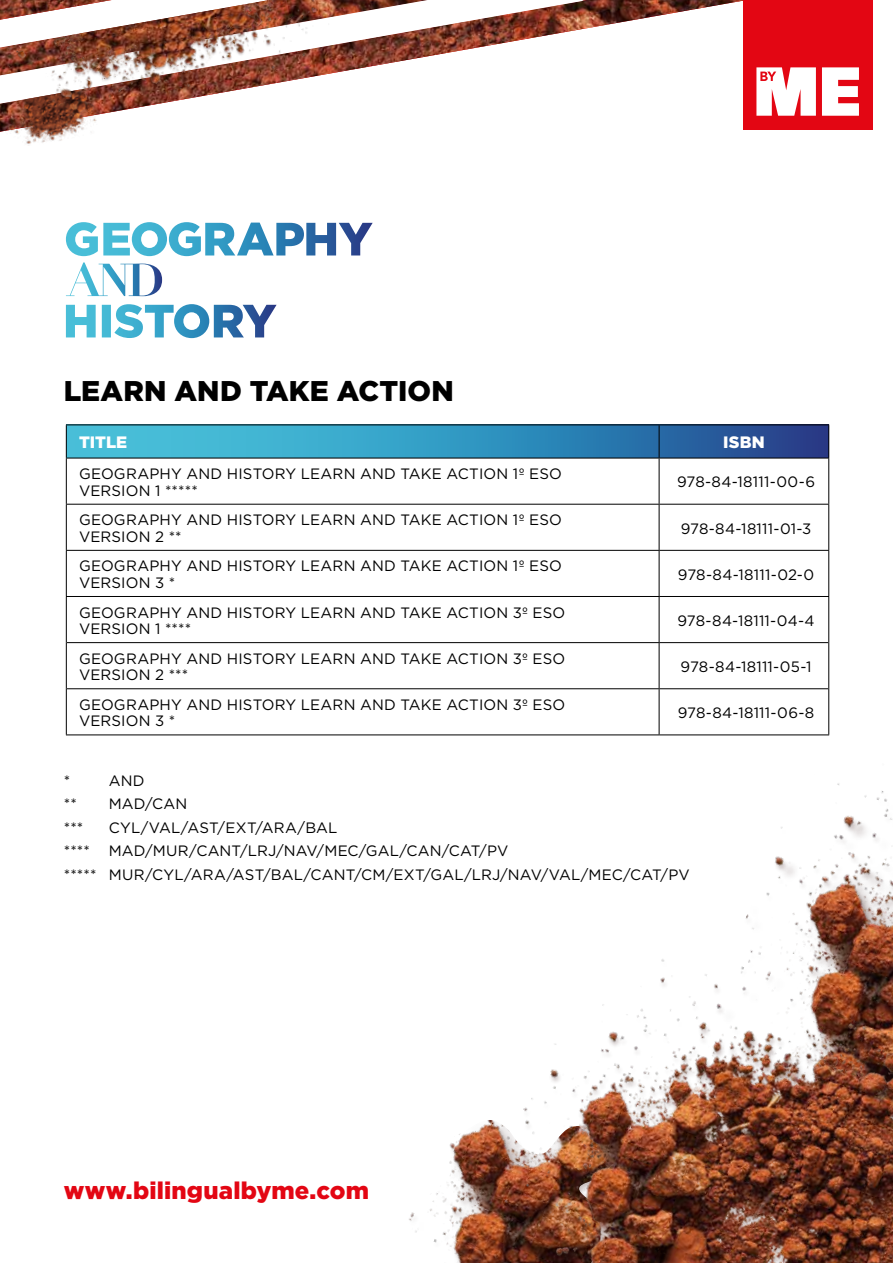
<style>
.page{position:relative;width:893px;height:1263px;background:#fff}
.page>*{position:absolute;margin:0;border:0;box-sizing:border-box;transform-origin:0 0}
.t1{font:900 28.5px "Gotham HTF";letter-spacing:.005em;color:#000}
.t2{font:900 24px "Gotham HTF";letter-spacing:.005em;color:#e30613}
.t3{font:900 16.5px "Gotham HTF";color:#fff}
.t4{font:15px/16.5px "Gotham HTF";letter-spacing:.01em;color:#000}
</style>
<div class="page">
<img style="left:675px;top:698px;width:218px;height:230px">
<img style="left:409px;top:1130px;width:67px;height:133px">
<img style="left:476px;top:928px;width:417px;height:335px">
<img style="left:583px;top:0;width:164px;height:130px">
<img style="left:429px;top:0;width:154px;height:56px">
<svg style="left:360px;top:0;width:69px;height:69px"></svg>
<img style="left:0;top:123px;width:84px;height:21px">
<img style="left:0;top:0;width:360px;height:123px">
<div style="left:66px;top:425px;width:593px;height:33px;background:linear-gradient(to right,#4dcce0,#2478af)"></div>
<div style="left:659px;top:425px;width:170px;height:33px;background:linear-gradient(to right,#276aa6,#2a3784)"></div>
<svg style="left:67px;top:459px;width:761px;height:275px"></svg>
<hr style="left:659px;top:424px;width:170px;height:1px;background:#000">
<hr style="left:828px;top:425px;width:1px;height:33px;background:#000">
<hr style="left:659px;top:504px;width:170px;height:1px;background:#000">
<hr style="left:66px;top:550px;width:593px;height:1px;background:#000">
<hr style="left:659px;top:550px;width:170px;height:1px;background:#000">
<hr style="left:659px;top:551px;width:1px;height:45px;background:#000">
<hr style="left:66px;top:596px;width:593px;height:1px;background:#000">
<hr style="left:659px;top:596px;width:170px;height:1px;background:#000">
<hr style="left:659px;top:597px;width:1px;height:45px;background:#000">
<hr style="left:659px;top:643px;width:1px;height:45px;background:#000">
<hr style="left:659px;top:689px;width:1px;height:45px;background:#000">
<hr style="left:66px;top:458px;width:1px;height:46px;background:#000">
<hr style="left:659px;top:458px;width:170px;height:1px;background:#000">
<hr style="left:659px;top:458px;width:1px;height:46px;background:#000">
<hr style="left:828px;top:458px;width:1px;height:46px;background:#000">
<hr style="left:66px;top:504px;width:593px;height:1px;background:#000">
<hr style="left:66px;top:505px;width:1px;height:45px;background:#000">
<hr style="left:659px;top:505px;width:1px;height:45px;background:#000">
<hr style="left:828px;top:505px;width:1px;height:45px;background:#000">
<hr style="left:66px;top:551px;width:1px;height:45px;background:#000">
<hr style="left:828px;top:551px;width:1px;height:45px;background:#000">
<hr style="left:66px;top:597px;width:1px;height:46px;background:#000">
<hr style="left:828px;top:597px;width:1px;height:46px;background:#000">
<hr style="left:66px;top:643px;width:1px;height:46px;background:#000">
<hr style="left:828px;top:643px;width:1px;height:46px;background:#000">
<hr style="left:66px;top:689px;width:1px;height:45px;background:#000">
<hr style="left:828px;top:689px;width:1px;height:45px;background:#000">
<hr style="left:66px;top:424px;width:593px;height:1px;background:#000">
<hr style="left:66px;top:425px;width:1px;height:33px;background:#000">
<hr style="left:659px;top:425px;width:1px;height:33px;background:#000">
<hr style="left:66px;top:458px;width:593px;height:1px;background:#000">
<hr style="left:67px;top:642px;width:592px;height:1px;background:#000">
<hr style="left:659px;top:642px;width:169px;height:1px;background:#000">
<hr style="left:67px;top:688px;width:592px;height:1px;background:#000">
<hr style="left:659px;top:688px;width:169px;height:1px;background:#000">
<hr style="left:66px;top:734px;width:593px;height:1px;background:#000">
<hr style="left:659px;top:734px;width:170px;height:1px;background:#000">
<svg style="left:66px;top:304px;width:211px;height:34px"></svg>
<svg style="left:66px;top:262px;width:96px;height:34px"></svg>
<svg style="left:66px;top:222px;width:307px;height:34px"></svg>
<div style="left:743px;top:0;width:129px;height:129px;background:#e30613"></div>
<svg style="left:756px;top:67px;width:60px;height:49px;background:#fadbdd"></svg>
<svg style="left:822px;top:67px;width:37px;height:49px;background:#fad6d8"></svg>
<h1 class="t1" style="left:64px;top:375px;width:391px">LEARN AND TAKE ACTION</h1>
<p class="t3" style="left:79px;top:433px;width:50px">TITLE</p>
<p class="t3" style="left:723px;top:433px;width:43px">ISBN</p>
<p class="t4" style="left:79px;top:465px;width:484px">GEOGRAPHY AND HISTORY LEARN AND TAKE ACTION 1º ESO<br>VERSION 1 *****</p>
<p class="t4" style="left:677px;top:474px;width:140px">978-84-18111-00-6</p>
<p class="t4" style="left:79px;top:511px;width:484px">GEOGRAPHY AND HISTORY LEARN AND TAKE ACTION 1º ESO<br>VERSION 2 **</p>
<p class="t4" style="left:681px;top:520px;width:132px">978-84-18111-01-3</p>
<p class="t4" style="left:79px;top:558px;width:484px">GEOGRAPHY AND HISTORY LEARN AND TAKE ACTION 1º ESO<br>VERSION 3 *</p>
<p class="t4" style="left:678px;top:566px;width:138px">978-84-18111-02-0</p>
<p class="t4" style="left:79px;top:604px;width:488px">GEOGRAPHY AND HISTORY LEARN AND TAKE ACTION 3º ESO<br>VERSION 1 ****</p>
<p class="t4" style="left:677px;top:612px;width:139px">978-84-18111-04-4</p>
<p class="t4" style="left:79px;top:650px;width:488px">GEOGRAPHY AND HISTORY LEARN AND TAKE ACTION 3º ESO<br>VERSION 2 ***</p>
<p class="t4" style="left:681px;top:658px;width:132px">978-84-18111-05-1</p>
<p class="t4" style="left:79px;top:696px;width:488px">GEOGRAPHY AND HISTORY LEARN AND TAKE ACTION 3º ESO<br>VERSION 3 *</p>
<p class="t4" style="left:678px;top:704px;width:138px">978-84-18111-06-8</p>
<p class="t4" style="left:64px;top:772px;width:8px">*</p>
<p class="t4" style="left:109px;top:772px;width:37px">AND</p>
<p class="t4" style="left:64px;top:795px;width:15px">**</p>
<p class="t4" style="left:109px;top:795px;width:80px">MAD/CAN</p>
<p class="t4" style="left:64px;top:819px;width:21px">***</p>
<p class="t4" style="left:109px;top:819px;width:230px">CYL/VAL/AST/EXT/ARA/BAL</p>
<p class="t4" style="left:64px;top:842px;width:28px">****</p>
<p class="t4" style="left:64px;top:839px;width:627px;line-height:23.5px;text-indent:45px">MAD/MUR/CANT/LRJ/NAV/MEC/GAL/CAN/CAT/PV<br>***** MUR/CYL/ARA/AST/BAL/CANT/CM/EXT/GAL/LRJ/NAV/VAL/MEC/CAT/PV</p>
<h2 class="t2" style="left:64px;top:1177px;width:307px">www.bilingualbyme.com</h2>
</div>
